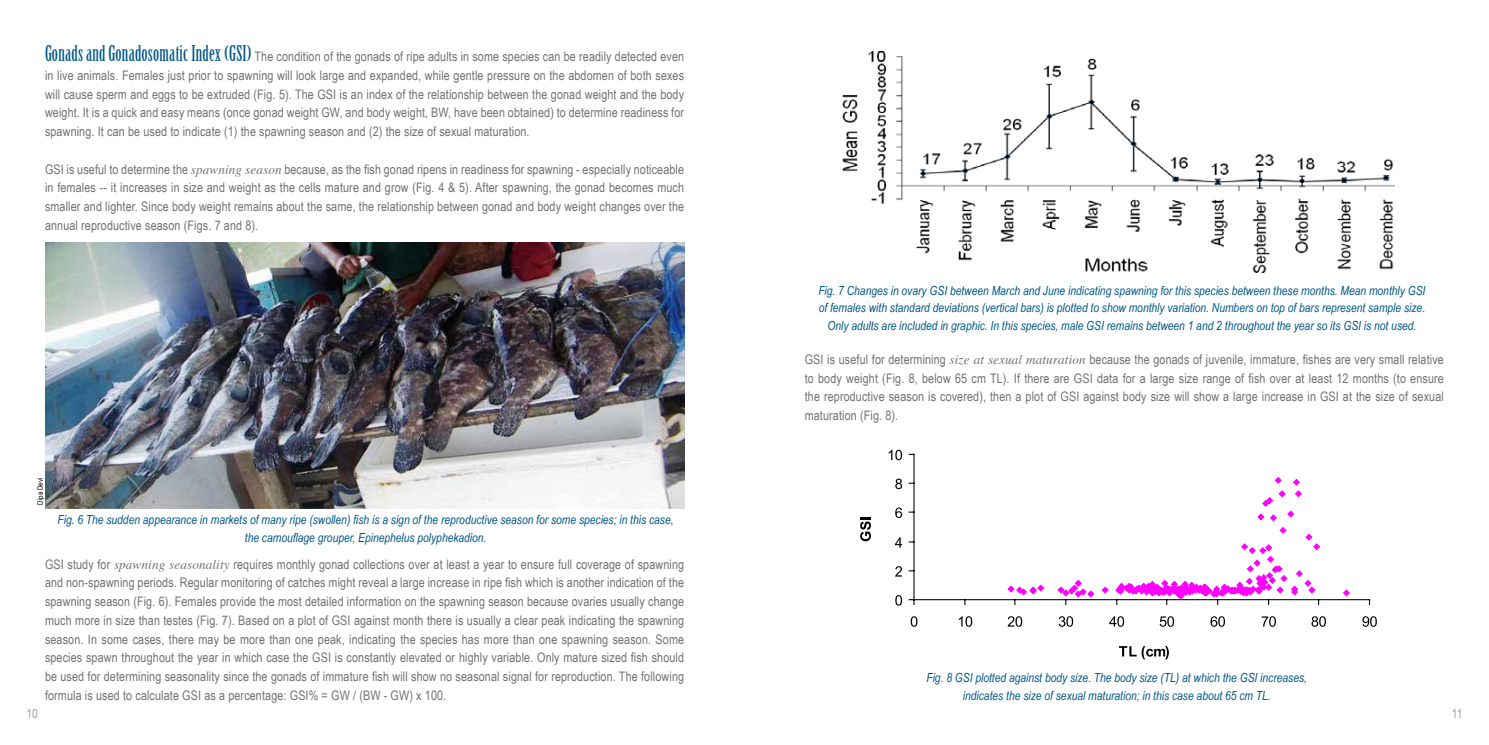
<style>
.page{position:relative;width:1489px;height:745px;background:#fff}
.page>*{position:absolute;margin:0;border:0;box-sizing:border-box;transform-origin:0 0}
.t1{font:13.12px/18.8px "Arial Narrow";letter-spacing:.01em;color:#727171;text-align:justify}
.t2{font:italic 12.5px/17.5px "Arial Narrow";color:#005785;text-align:center}
.t3{font:12.5px "Arial Narrow";color:#9fa0a0}
.t4{font:7.5px "Arial Narrow";color:#000}
.s1{font-family:"Birch Std";font-size:21.25px;color:#005785}
.s2{font-family:"Times";font-style:italic}
</style>
<div class="page">
<img style="left:842px;top:51px;width:551px;height:221px">
<img style="left:45px;top:242px;width:639px;height:266px">
<hr style="left:913px;top:454px;width:1px;height:145px;background:#000">
<hr style="left:913px;top:598px;width:456px;height:1px;background:#000">
<svg style="left:909px;top:598px;width:5px;height:6px"></svg>
<svg style="left:1056px;top:579px;width:38px;height:25px"></svg>
<svg style="left:1006px;top:584px;width:39px;height:20px"></svg>
<svg style="left:1343px;top:589px;width:7px;height:7px"></svg>
<svg style="left:1100px;top:476px;width:220px;height:128px"></svg>
<svg style="left:895px;top:595px;width:7px;height:10px"></svg>
<svg style="left:895px;top:566px;width:7px;height:10px"></svg>
<svg style="left:894px;top:537px;width:8px;height:10px"></svg>
<svg style="left:895px;top:507px;width:7px;height:10px"></svg>
<svg style="left:895px;top:478px;width:7px;height:11px"></svg>
<svg style="left:888px;top:449px;width:14px;height:11px"></svg>
<svg style="left:910px;top:616px;width:7px;height:10px"></svg>
<svg style="left:958px;top:616px;width:14px;height:10px"></svg>
<svg style="left:1007px;top:616px;width:15px;height:10px"></svg>
<svg style="left:1058px;top:616px;width:15px;height:10px"></svg>
<svg style="left:1109px;top:616px;width:14px;height:10px"></svg>
<svg style="left:1159px;top:616px;width:14px;height:10px"></svg>
<svg style="left:1210px;top:616px;width:14px;height:10px"></svg>
<svg style="left:1261px;top:616px;width:14px;height:10px"></svg>
<svg style="left:1311px;top:616px;width:14px;height:10px"></svg>
<svg style="left:1362px;top:616px;width:14px;height:10px"></svg>
<svg style="left:1119px;top:646px;width:49px;height:13px"></svg>
<svg style="left:860px;top:517px;width:10px;height:24px"></svg>
<p class="t1" style="left:45px;top:46px;width:640px"><span class="s1">Gonads and Gonadosomatic Index (GSI)</span> The condition of the gonads of ripe adults in some species can be readily detected even in live animals. Females just prior to spawning will look large and expanded, while gentle pressure on the abdomen of both sexes will cause sperm and eggs to be extruded (Fig. 5). The GSI is an index of the relationship between the gonad weight and the body weight. It is a quick and easy means (once gonad weight GW, and body weight, BW, have been obtained) to determine readiness for spawning. It can be used to indicate (1) the spawning season and (2) the size of sexual maturation.</p>
<p class="t1" style="left:45px;top:159px;width:640px">GSI is useful to determine the <span class="s2">spawning season</span> because, as the fish gonad ripens in readiness for spawning - especially noticeable in females -- it increases in size and weight as the cells mature and grow (Fig. 4 &amp; 5). After spawning, the gonad becomes much smaller and lighter. Since body weight remains about the same, the relationship between gonad and body weight changes over the annual reproductive season (Figs. 7 and 8).</p>
<p class="t4" style="left:35px;top:504px;width:28px;rotate:-90deg">Dipa Devi</p>
<p class="t2" style="left:58px;top:510px;width:617px">Fig. 6 The sudden appearance in markets of many ripe (swollen) fish is a sign of the reproductive season for some species; in this case, the camouflage grouper, Epinephelus polyphekadion.</p>
<p class="t1" style="left:45px;top:553px;width:640px">GSI study for <span class="s2">spawning seasonality</span> requires monthly gonad collections over at least a year to ensure full coverage of spawning and non-spawning periods. Regular monitoring of catches might reveal a large increase in ripe fish which is another indication of the spawning season (Fig. 6). Females provide the most detailed information on the spawning season because ovaries usually change much more in size than testes (Fig. 7). Based on a plot of GSI against month there is usually a clear peak indicating the spawning season. In some cases, there may be more than one peak, indicating the species has more than one spawning season. Some species spawn throughout the year in which case the GSI is constantly elevated or highly variable. Only mature sized fish should be used for determining seasonality since the gonads of immature fish will show no seasonal signal for reproduction. The following formula is used to calculate GSI as a percentage: GSI% = GW / (BW - GW) x 100.</p>
<p class="t2" style="left:818px;top:281px;width:608px">Fig. 7 Changes in ovary GSI between March and June indicating spawning for this species between these months. Mean monthly GSI of females with standard deviations (vertical bars) is plotted to show monthly variation. Numbers on top of bars represent sample size.<br>Only adults are included in graphic. In this species, male GSI remains between 1 and 2 throughout the year so its GSI is not used.</p>
<p class="t1" style="left:804px;top:349px;width:640px">GSI is useful for determining <span class="s2">size at sexual maturation</span> because the gonads of juvenile, immature, fishes are very small relative to body weight (Fig. 8, below 65 cm TL). If there are GSI data for a large size range of fish over at least 12 months (to ensure the reproductive season is covered), then a plot of GSI against body size will show a large increase in GSI at the size of sexual maturation (Fig. 8).</p>
<p class="t2" style="left:926px;top:668px;width:382px">Fig. 8 GSI plotted against body size. The body size (TL) at which the GSI increases, indicates the size of sexual maturation; in this case about 65 cm TL.</p>
<p class="t3" style="left:27px;top:704px;width:13px">10</p>
<p class="t3" style="left:1451px;top:704px;width:12px">11</p>
</div>
